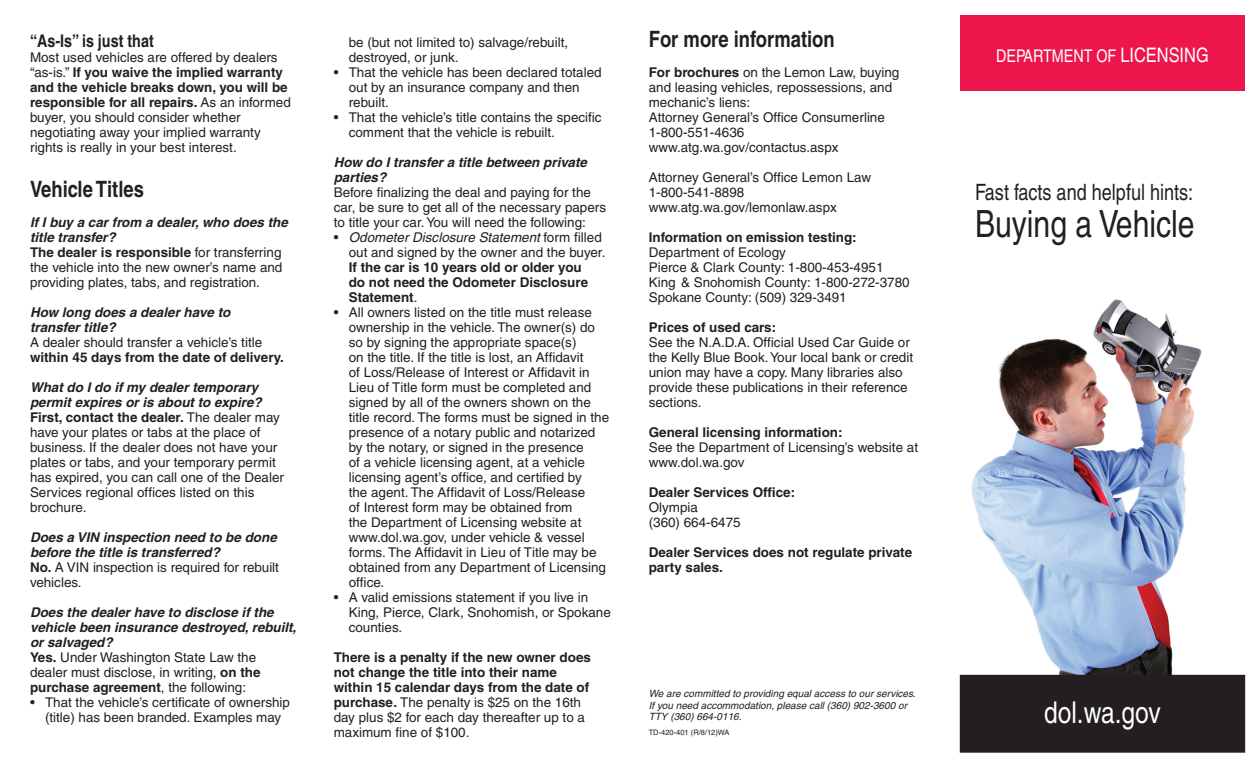
<style>
.page{position:relative;width:1260px;height:765px;background:#fff}
.page>*{position:absolute;margin:0;border:0;box-sizing:border-box;transform-origin:0 0}
.t1{font:condensed 37.5px "Helvetica";color:#231f20}
.t2{font:condensed 30px "Helvetica";color:#fff}
.Head{font:700 condensed 22.5px "Helvetica";color:#231f20}
.t3{font:condensed 22.5px "Helvetica";color:#231f20}
.t4{font:condensed 17.5px "Helvetica";color:#fff}
.Head-2{font:700 condensed 17.5px "Helvetica";color:#231f20}
.Body{font:13.5px/15px "Helvetica";color:#231f20}
.Bullet{font:13.5px/15px "Helvetica";color:#231f20}
.Body-2{font:italic 700 13.5px/15px "Helvetica";color:#231f20}
.Body-3{font:700 13.5px/15px "Helvetica";color:#231f20}
.Bullet-2{font:700 13.5px/15px "Helvetica";color:#231f20}
.Body-4{font:italic 10px/11.2px "Helvetica";color:#231f20}
.t5{font:7.5px "Helvetica";color:#231f20}
.s1{font-weight:700}
.s2{font-weight:400}
.s3{font-weight:400;font-style:italic}
.s4{font-size:20px}
</style>
<div class="page">
<div style="left:960px;top:15px;width:285px;height:76px;background:#ed164c"></div>
<img style="left:960px;top:299px;width:274px;height:376px">
<div style="left:960px;top:675px;width:285px;height:77px;background:#231f20"></div>
<p class="Head-2" style="left:30px;top:31px;width:125px">“As-Is” is just that</p>
<p class="Body" style="left:30px;top:50px;width:262px">Most used vehicles are offered by dealers “as-is.” <span class="s1">If you waive the implied warranty and the vehicle breaks down, you will be responsible for all repairs.</span> As an informed buyer, you should consider whether negotiating away your implied warranty rights is really in your best interest.</p>
<p class="Head" style="left:30px;top:176px;width:116px">Vehicle Titles</p>
<p class="Body-2" style="left:30px;top:215px;width:259px">If I buy a car from a dealer, who does the title transfer?</p>
<p class="Body" style="left:30px;top:245px;width:254px;text-align:justify"><span class="s1">The dealer is responsible</span> for transferring the vehicle into the new owner’s name and providing plates, tabs, and registration.</p>
<p class="Body-2" style="left:30px;top:305px;width:202px">How long does a dealer have to transfer title?</p>
<p class="Body" style="left:30px;top:335px;width:255px">A dealer should transfer a vehicle’s title <span class="s1">within 45 days from the date of delivery.</span></p>
<p class="Body-2" style="left:30px;top:380px;width:233px">What do I do if my dealer temporary permit expires or is about to expire?</p>
<p class="Body" style="left:30px;top:410px;width:256px"><span class="s1">First, contact the dealer.</span> The dealer may have your plates or tabs at the place of business. If the dealer does not have your plates or tabs, and your temporary permit has expired, you can call one of the Dealer Services regional offices listed on this brochure.</p>
<p class="Body-2" style="left:30px;top:530px;width:248px">Does a VIN inspection need to be done before the title is transferred?</p>
<p class="Body" style="left:30px;top:560px;width:251px"><span class="s1">No.</span> A VIN inspection is required for rebuilt vehicles.</p>
<p class="Body-2" style="left:30px;top:605px;width:268px">Does the dealer have to disclose if the vehicle been insurance destroyed, rebuilt, or salvaged?</p>
<p class="Body" style="left:30px;top:650px;width:232px"><span class="s1">Yes.</span> Under Washington State Law the dealer must disclose, in writing, <span class="s1">on the purchase agreement</span>, the following:</p>
<p class="Bullet" style="left:30px;top:695px;width:262px;text-align:center">• That the vehicle’s certificate of ownership (title) has been branded. Examples may</p>
<p class="Bullet" style="left:349px;top:34px;width:221px">be (but not limited to) salvage/rebuilt, destroyed, or junk.</p>
<p class="Bullet" style="left:349px;top:64px;width:254px;text-indent:-15px">• That the vehicle has been declared totaled out by an insurance company and then rebuilt.</p>
<p class="Bullet" style="left:349px;top:109px;width:254px;text-indent:-15px">• That the vehicle’s title contains the specific comment that the vehicle is rebuilt.</p>
<p class="Body-2" style="left:334px;top:154px;width:255px">How do I transfer a title between private parties?</p>
<p class="Body" style="left:334px;top:184px;width:274px">Before finalizing the deal and paying for the car, be sure to get all of the necessary papers to title your car. You will need the following:</p>
<p class="Bullet-2" style="left:349px;top:229px;width:258px;text-indent:-15px"><span class="s2">•</span> <span class="s3">Odometer Disclosure Statement</span> <span class="s2">form filled out and signed by the owner and the buyer.<br></span>If the car is 10 years old or older you<br>do not need the Odometer Disclosure Statement<span class="s2">.</span></p>
<p class="Bullet" style="left:349px;top:304px;width:262px;text-indent:-15px">• All owners listed on the title must release ownership in the vehicle. The owner(s) do so by signing the appropriate space(s)<br>on the title. If the title is lost, an Affidavit<br>of Loss/Release of Interest or Affidavit in Lieu of Title form must be completed and signed by all of the owners shown on the title record. The forms must be signed in the presence of a notary public and notarized by the notary, or signed in the presence<br>of a vehicle licensing agent, at a vehicle licensing agent’s office, and certified by<br>the agent. The Affidavit of Loss/Release<br>of Interest form may be obtained from<br>the Department of Licensing website at www.dol.wa.gov, under vehicle &amp; vessel forms. The Affidavit in Lieu of Title may be obtained from any Department of Licensing office.</p>
<p class="Bullet" style="left:349px;top:589px;width:264px;text-indent:-15px">• A valid emissions statement if you live in<br>King, Pierce, Clark, Snohomish, or Spokane counties.</p>
<p class="Body-3" style="left:334px;top:649px;width:259px">There is a penalty if the new owner does not change the title into their name within 15 calendar days from the date of purchase. <span class="s2">The penalty is $25 on the 16th day plus $2 for each day thereafter up to a maximum fine of $100.</span></p>
<p class="Head" style="left:649px;top:26px;width:188px">For more information</p>
<p class="Body" style="left:649px;top:65px;width:252px"><span class="s1">For brochures</span> on the Lemon Law, buying and leasing vehicles, repossessions, and mechanic’s liens:</p>
<p class="Body" style="left:649px;top:110px;width:238px">Attorney General’s Office Consumerline</p>
<p class="Body" style="left:649px;top:125px;width:97px">1-800-551-4636</p>
<p class="Body" style="left:649px;top:140px;width:191px">www.atg.wa.gov/contactus.aspx</p>
<p class="Body" style="left:649px;top:170px;width:224px">Attorney General’s Office Lemon Law</p>
<p class="Body" style="left:649px;top:185px;width:97px">1-800-541-8898</p>
<p class="Body" style="left:649px;top:200px;width:190px">www.atg.wa.gov/lemonlaw.aspx</p>
<p class="Body-3" style="left:649px;top:230px;width:210px">Information on emission testing:</p>
<p class="Body" style="left:649px;top:245px;width:139px">Department of Ecology</p>
<p class="Body" style="left:649px;top:260px;width:236px">Pierce &amp; Clark County: 1-800-453-4951</p>
<p class="Body" style="left:649px;top:275px;width:262px">King &amp; Snohomish County: 1-800-272-3780</p>
<p class="Body" style="left:649px;top:290px;width:200px">Spokane County: (509) 329-3491</p>
<p class="Body-3" style="left:649px;top:320px;width:129px">Prices of used cars:</p>
<p class="Body" style="left:649px;top:335px;width:266px">See the N.A.D.A. Official Used Car Guide or the Kelly Blue Book.Your local bank or credit union may have a copy. Many libraries also provide these publications in their reference sections.</p>
<p class="Body-3" style="left:649px;top:425px;width:195px">General licensing information:</p>
<p class="Body" style="left:649px;top:440px;width:271px">See the Department of Licensing’s website at www.dol.wa.gov</p>
<p class="Body-3" style="left:649px;top:485px;width:148px">Dealer Services Office:</p>
<p class="Body" style="left:649px;top:500px;width:51px">Olympia</p>
<p class="Body" style="left:649px;top:515px;width:93px">(360) 664-6475</p>
<p class="Body-3" style="left:649px;top:545px;width:265px">Dealer Services does not regulate private party sales.</p>
<p class="Body-4" style="left:649px;top:688px;width:269px">We are committed to providing equal access to our services.</p>
<p class="Body-4" style="left:649px;top:699px;width:260px">If you need accommodation, please call (360) 902-3600 or<br>TTY (360) 664-0116.</p>
<p class="t5" style="left:649px;top:728px;width:82px">TD-420-401 (R/8/12)WA</p>
<p class="t4" style="left:996px;top:46px;width:214px">DEPARTMENT OF <span class="s4">LICENSING</span></p>
<p class="t3" style="left:975px;top:179px;width:220px">Fast facts and helpful hints:</p>
<p class="t1" style="left:975px;top:203px;width:221px">Buying a Vehicle</p>
<p class="t2" style="left:1044px;top:695px;width:118px">dol.wa.gov</p>
</div>
